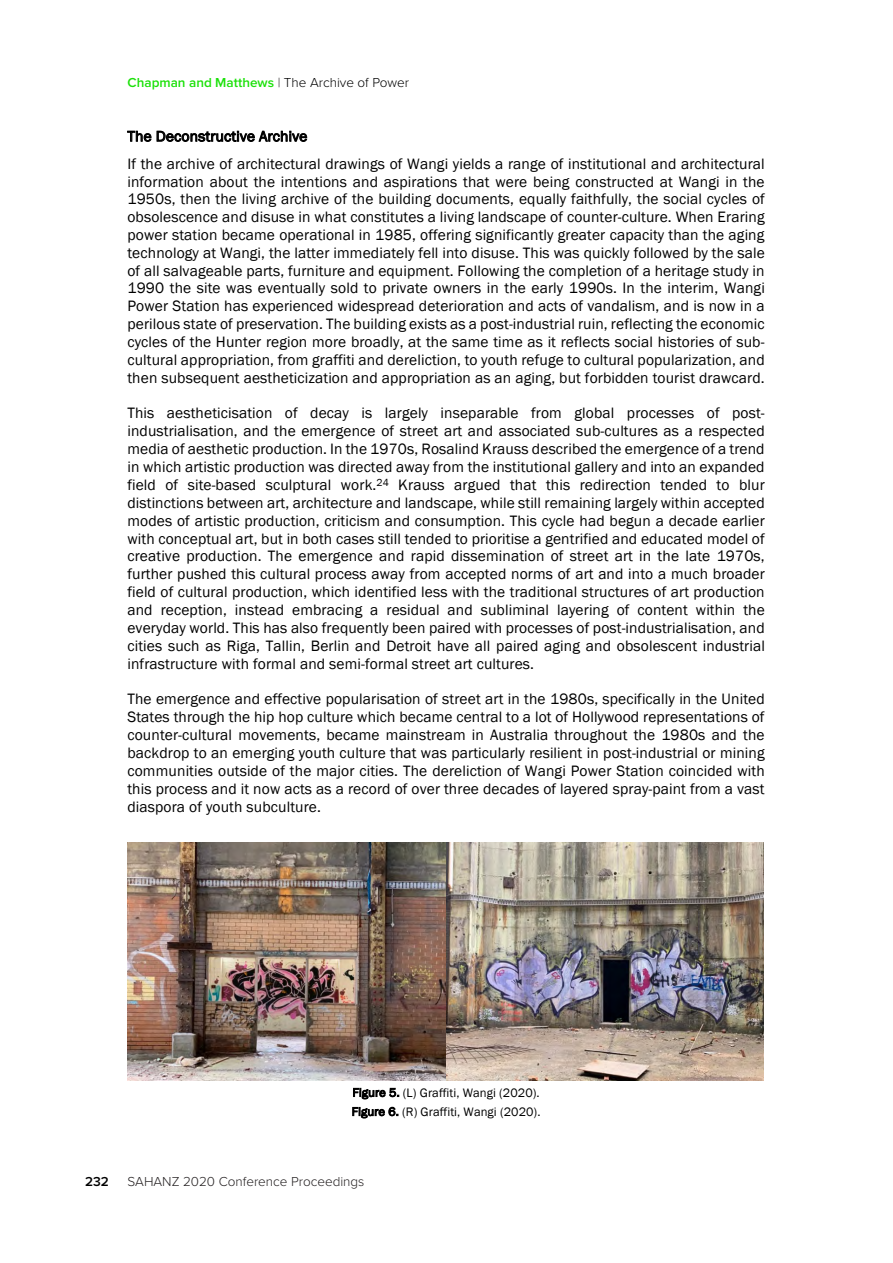
<style>
.page{position:relative;width:893px;height:1263px;background:#fff}
.page>*{position:absolute;margin:0;border:0;box-sizing:border-box;transform-origin:0 0}
.t1{font:15.45px/17.9px "Franklin Gothic";letter-spacing:.01em;color:#000;text-align:justify}
.t2{font:15px "Franklin Gothic";letter-spacing:.01em;color:#000}
.t3{font:600 13.5px "Proxima Nova";color:#1be109}
.t4{font:300 13.5px "Proxima Nova";color:#231f20}
.t5{font:600 13.5px "Proxima Nova";color:#000}
.t6{font:12.6px/19px "Franklin Gothic";letter-spacing:.005em;color:#000}
.s1{font-weight:300;color:#231f20}
.s2{font-weight:300;color:#000}
.s3{font-size:12.3px}
</style>
<div class="page">
<img style="left:127px;top:842px;width:636px;height:238px">
<p class="t3" style="left:128px;top:73px;width:283px">Chapman and Matthews <span class="s1">|</span> <span class="s2">The Archive of Power</span></p>
<p class="t2" style="left:127px;top:127px;width:181px">The Deconstructive Archive</p>
<p class="t1" style="left:127px;top:155px;width:639px">If the archive of architectural drawings of Wangi yields a range of institutional and architectural information about the intentions and aspirations that were being constructed at Wangi in the 1950s, then the living archive of the building documents, equally faithfully, the social cycles of obsolescence and disuse in what constitutes a living landscape of counter-culture. When Eraring power station became operational in 1985, offering significantly greater capacity than the aging technology at Wangi, the latter immediately fell into disuse. This was quickly followed by the sale of all salvageable parts, furniture and equipment. Following the completion of a heritage study in 1990 the site was eventually sold to private owners in the early 1990s. In the interim, Wangi Power Station has experienced widespread deterioration and acts of vandalism, and is now in a perilous state of preservation. The building exists as a post-industrial ruin, reflecting the economic cycles of the Hunter region more broadly, at the same time as it reflects social histories of sub&shy;cultural appropriation, from graffiti and dereliction, to youth refuge to cultural popularization, and then subsequent aestheticization and appropriation as an aging, but forbidden tourist drawcard.</p>
<p class="t1" style="left:127px;top:405px;width:639px">This aestheticisation of decay is largely inseparable from global processes of post&shy;industrialisation, and the emergence of street art and associated sub-cultures as a respected media of aesthetic production. In the 1970s, Rosalind Krauss described the emergence of a trend in which artistic production was directed away from the institutional gallery and into an expanded field of site-based sculptural work.<sup>24</sup> Krauss argued that this redirection tended to blur distinctions between art, architecture and landscape, while still remaining largely within accepted modes of artistic production, criticism and consumption. This cycle had begun a decade earlier with conceptual art, but in both cases still tended to prioritise a gentrified and educated model of creative production. The emergence and rapid dissemination of street art in the late 1970s, further pushed this cultural process away from accepted norms of art and into a much broader field of cultural production, which identified less with the traditional structures of art production and reception, instead embracing a residual and subliminal layering of content within the everyday world. This has also frequently been paired with processes of post-industrialisation, and cities such as Riga, Tallin, Berlin and Detroit have all paired aging and obsolescent industrial infrastructure with formal and semi-formal street art cultures.</p>
<p class="t1" style="left:127px;top:690px;width:639px">The emergence and effective popularisation of street art in the 1980s, specifically in the United States through the hip hop culture which became central to a lot of Hollywood representations of counter-cultural movements, became mainstream in Australia throughout the 1980s and the backdrop to an emerging youth culture that was particularly resilient in post-industrial or mining communities outside of the major cities. The dereliction of Wangi Power Station coincided with this process and it now acts as a record of over three decades of layered spray-paint from a vast diaspora of youth subculture.</p>
<p class="t6" style="left:352px;top:1083px;width:190px"><span class="s3">Figure 5.</span> (L) Graffiti, Wangi (2020).<br><span class="s3">Figure 6.</span> (R) Graffiti, Wangi (2020).</p>
<p class="t5" style="left:85px;top:1172px;width:25px">232</p>
<p class="t4" style="left:128px;top:1172px;width:238px">SAHANZ 2020 Conference Proceedings</p>
</div>
